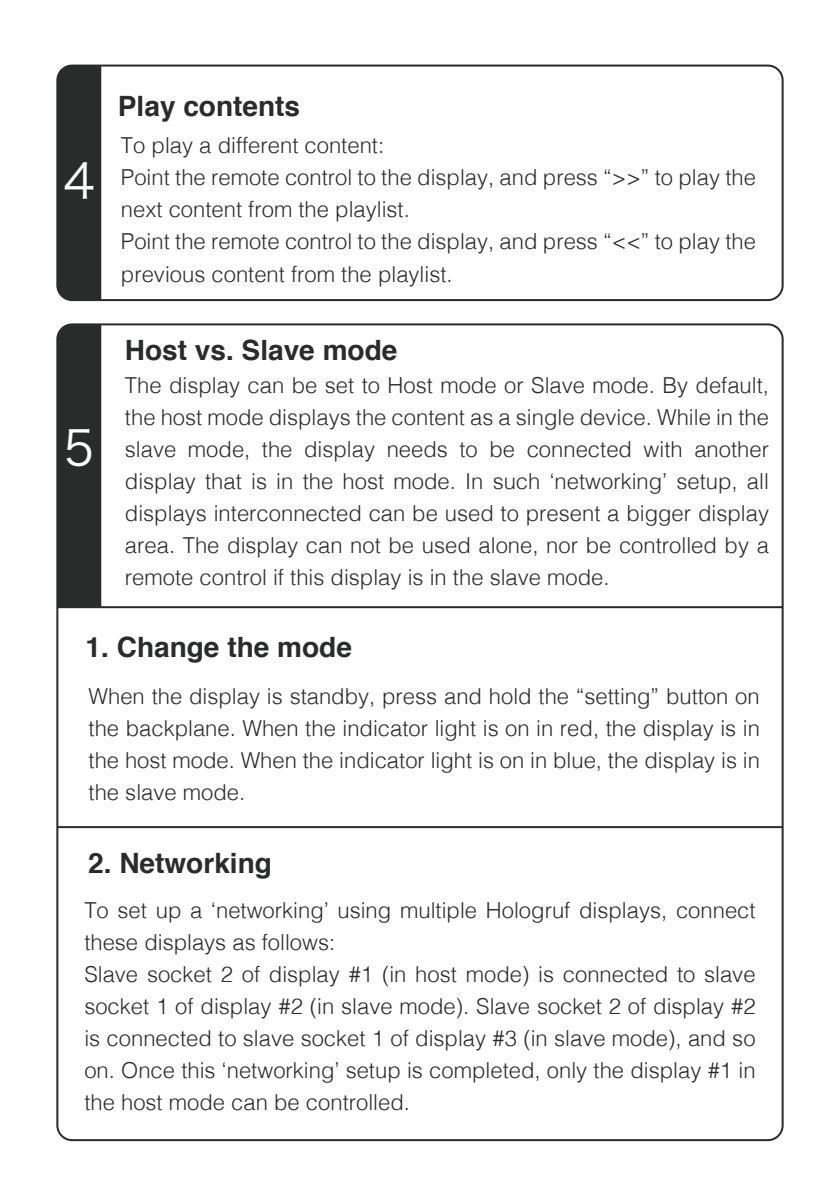
<style>
.page{position:relative;width:840px;height:1191px;background:#fff}
.page>*{position:absolute;margin:0;border:0;box-sizing:border-box;transform-origin:0 0}
.t1{font:48px "Hiragino Sans GB W3";color:#fff}
.t2{font:700 28px "Helvetica";color:#2a2b2b}
.t3{font:300 22px/32px "Helvetica";color:#2a2b2b}
</style>
<div class="page">
<div style="left:56px;top:65px;width:727px;height:236px;border:2px solid #2a2b2b;border-radius:15px"></div>
<div style="left:57px;top:66px;width:44px;height:234px;background:#2a2b2b"></div>
<div style="left:57px;top:324px;width:44px;height:282px;background:#2a2b2b"></div>
<hr style="left:57px;top:606px;width:725px;height:2px;background:#2a2b2b">
<hr style="left:57px;top:826px;width:725px;height:2px;background:#2a2b2b">
<h1 class="t1" style="left:63px;top:151px;width:33px">4</h1>
<h1 class="t1" style="left:63px;top:418px;width:33px">5</h1>
<p class="t2" style="left:118px;top:84px;width:184px">Play contents</p>
<p class="t3" style="left:121px;top:128px;width:636px">To play a different content:<br>Point the remote control to the display, and press “&gt;&gt;” to play the next content from the playlist.<br>Point the remote control to the display, and press “&lt;&lt;” to play the previous content from the playlist.</p>
<p class="t2" style="left:125px;top:328px;width:274px">Host vs. Slave mode</p>
<p class="t3" style="left:125px;top:368px;width:645px;text-align:justify">The display can be set to Host mode or Slave mode. By default, the host mode displays the content as a single device. While in the slave mode, the display needs to be connected with another display that is in the host mode. In such ‘networking’ setup, all displays interconnected can be used to present a bigger display area. The display can not be used alone, nor be controlled by a remote control if this display is in the slave mode.</p>
<p class="t2" style="left:85px;top:625px;width:268px">1. Change the mode</p>
<p class="t3" style="left:88px;top:678px;width:672px;text-align:justify">When the display is standby, press and hold the “setting” button on the backplane. When the indicator light is on in red, the display is in the host mode. When the indicator light is on in blue, the display is in the slave mode.</p>
<p class="t2" style="left:88px;top:840px;width:185px">2. Networking</p>
<p class="t3" style="left:84px;top:892px;width:672px">To set up a ‘networking’ using multiple Hologruf displays, connect these displays as follows:<br>Slave socket 2 of display #1 (in host mode) is connected to slave socket 1 of display #2 (in slave mode). Slave socket 2 of display #2 is connected to slave socket 1 of display #3 (in slave mode), and so on. Once this ‘networking’ setup is completed, only the display #1 in the host mode can be controlled.</p>
</div>
